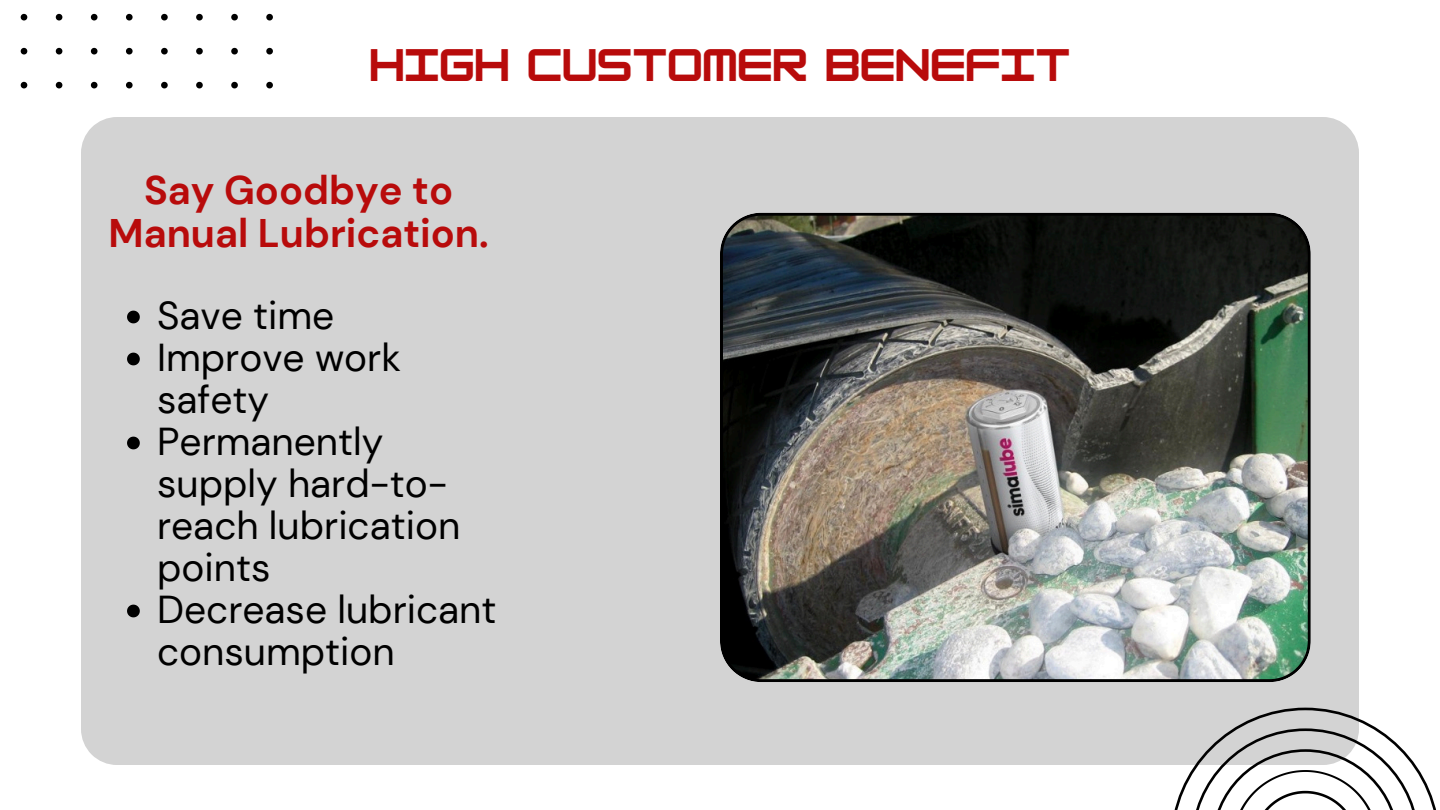
<style>
.page{position:relative;width:1440px;height:810px;background:#fff}
.page>*{position:absolute;margin:0;border:0;box-sizing:border-box;transform-origin:0 0}
.t1{font:700 39.9px/43.5px "DM Sans";color:#b80b0b;text-align:center}
.t2{font:700 39.9px "HK Modular";color:#b80b0b}
.t3{font:38.9px/42px "DM Sans";color:#000}
</style>
<div class="page">
<div style="left:81px;top:117px;width:1278px;height:648px;background:#d3d3d3"></div>
<img style="left:720px;top:213px;width:591px;height:469px">
<svg style="left:127px;top:311px;width:13px;height:12px"></svg>
<svg style="left:127px;top:353px;width:13px;height:12px"></svg>
<svg style="left:127px;top:437px;width:13px;height:12px"></svg>
<svg style="left:127px;top:605px;width:13px;height:12px"></svg>
<svg style="left:20px;top:13px;width:253px;height:75px"></svg>
<svg style="left:1171px;top:708px;width:265px;height:102px"></svg>
<h1 class="t2" style="left:369px;top:41px;width:703px">HIGH CUSTOMER BENEFIT</h1>
<h1 class="t1" style="left:109px;top:168px;width:382px">Say Goodbye to<br>Manual Lubrication.</h1>
<p class="t3" style="left:157px;top:295px;width:179px">Save time</p>
<p class="t3" style="left:157px;top:337px;width:245px">Improve work safety</p>
<p class="t3" style="left:157px;top:421px;width:305px">Permanently supply hard-to&shy;reach lubrication points</p>
<p class="t3" style="left:157px;top:589px;width:341px">Decrease lubricant consumption</p>
</div>
